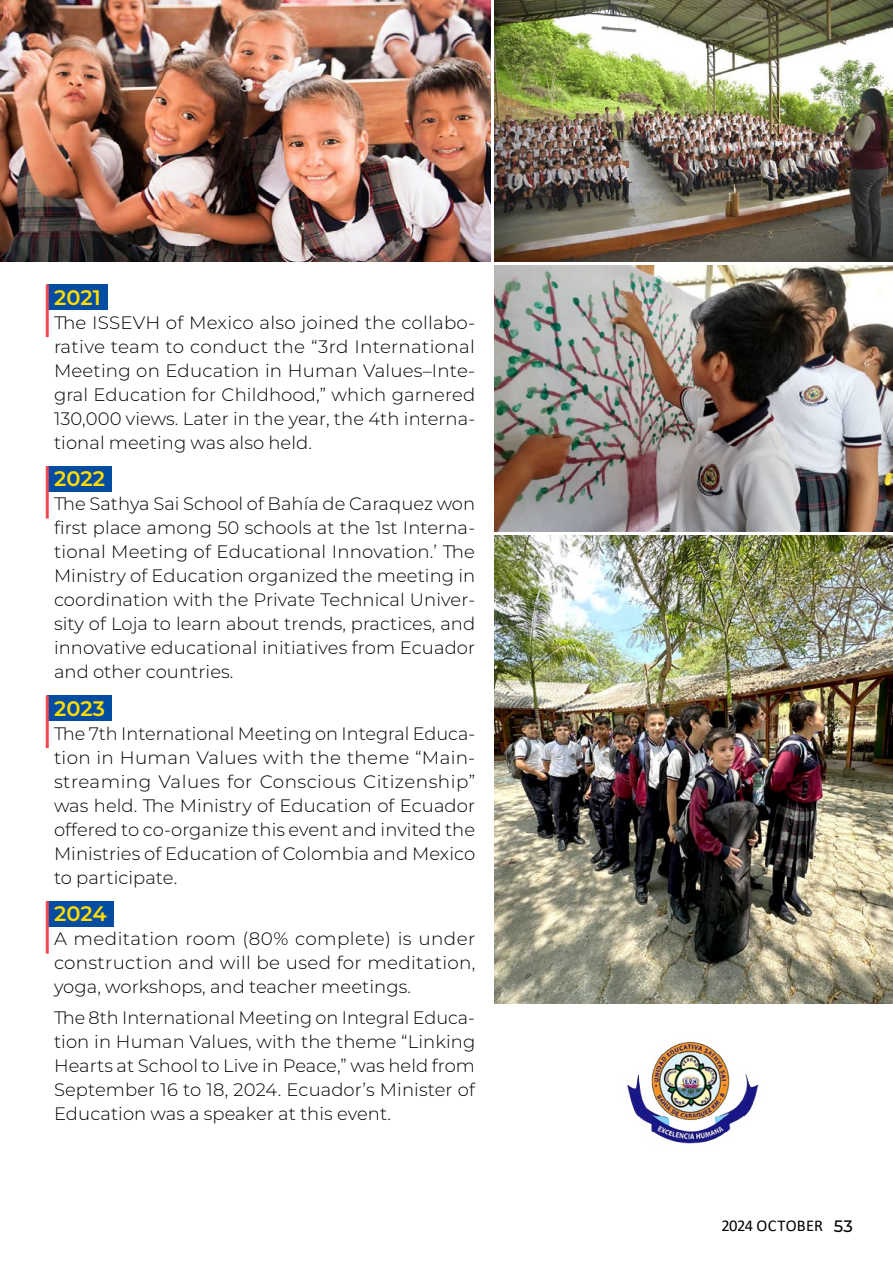
<style>
.page{position:relative;width:893px;height:1263px;background:#fff}
.page>*{position:absolute;margin:0;border:0;box-sizing:border-box;transform-origin:0 0}
.t1{font:600 21px "Montserrat";letter-spacing:.005em;color:#fd0}
.t2{font:300 18px/24px "Montserrat";letter-spacing:.005em;color:#000;text-align:justify}
.t3{font:16.5px "Calibri";letter-spacing:.01em;color:#000}
.s1{font-family:"Montserrat";font-weight:500}
</style>
<div class="page">
<div style="left:47px;top:284px;width:61px;height:26px;background:#024da1"></div>
<hr style="left:46px;top:284px;width:3px;height:53px;background:#f14950">
<div style="left:47px;top:466px;width:65px;height:26px;background:#024da1"></div>
<hr style="left:46px;top:466px;width:3px;height:53px;background:#f14950">
<div style="left:47px;top:695px;width:65px;height:26px;background:#024da1"></div>
<hr style="left:46px;top:695px;width:3px;height:53px;background:#f14950">
<div style="left:47px;top:901px;width:66px;height:26px;background:#024da1"></div>
<hr style="left:46px;top:901px;width:3px;height:53px;background:#f14950">
<img style="left:0;top:0;width:491px;height:262px">
<img style="left:494px;top:0;width:399px;height:262px">
<img style="left:494px;top:265px;width:399px;height:266px">
<img style="left:494px;top:536px;width:399px;height:468px">
<img style="left:626px;top:1041px;width:133px;height:103px">
<p class="t1" style="left:54px;top:282px;width:48px">2021</p>
<p class="t2" style="left:54px;top:310px;width:423px">The ISSEVH of Mexico also joined the collabo&shy;rative team to conduct the “3rd International Meeting on Education in Human Values–Inte&shy;gral Education for Childhood,” which garnered 130,000 views. Later in the year, the 4th interna&shy;tional meeting was also held.</p>
<p class="t1" style="left:54px;top:464px;width:53px">2022</p>
<p class="t2" style="left:54px;top:491px;width:423px">The Sathya Sai School of Bahía de Caraquez won first place among 50 schools at the 1st Interna&shy;tional Meeting of Educational Innovation.’ The Ministry of Education organized the meeting in coordination with the Private Technical Univer&shy;sity of Loja to learn about trends, practices, and innovative educational initiatives from Ecuador and other countries.</p>
<p class="t1" style="left:54px;top:693px;width:53px">2023</p>
<p class="t2" style="left:54px;top:721px;width:423px">The 7th International Meeting on Integral Educa&shy;tion in Human Values with the theme “Main&shy;streaming Values for Conscious Citizenship” was held. The Ministry of Education of Ecuador offered to co-organize this event and invited the Ministries of Education of Colombia and Mexico to participate.</p>
<p class="t1" style="left:54px;top:899px;width:54px">2024</p>
<p class="t2" style="left:54px;top:926px;width:423px">A meditation room (80% complete) is under construction and will be used for meditation, yoga, workshops, and teacher meetings.</p>
<p class="t2" style="left:54px;top:1005px;width:423px">The 8th International Meeting on Integral Educa&shy;tion in Human Values, with the theme “Linking Hearts at School to Live in Peace,” was held from September 16 to 18, 2024. Ecuador’s Minister of Education was a speaker at this event.</p>
<p class="t3" style="left:721px;top:1214px;width:133px">2024 OCTOBER <span class="s1">53</span></p>
</div>
